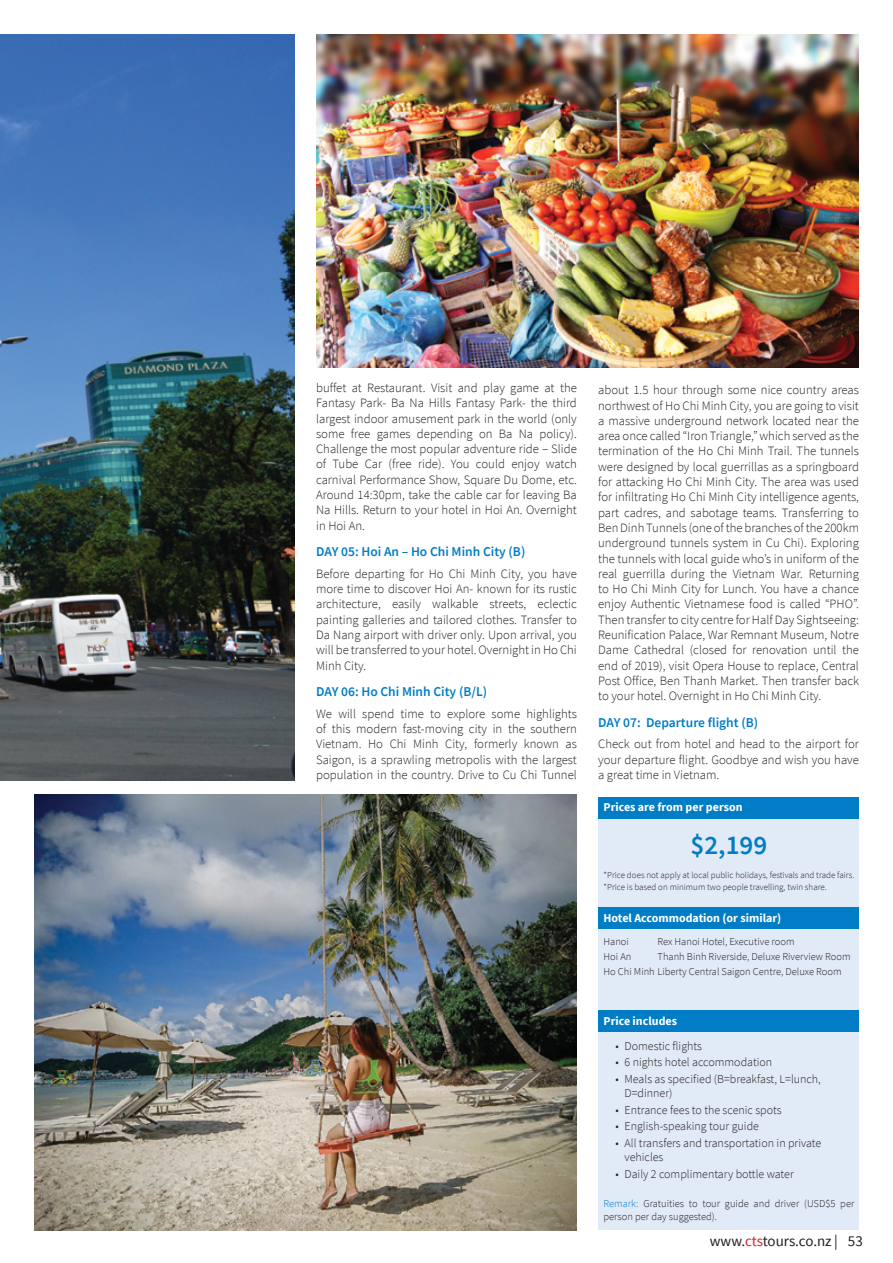
<style>
.page{position:relative;width:893px;height:1263px;background:#fff}
.page>*{position:absolute;margin:0;border:0;box-sizing:border-box;transform-origin:0 0}
.t1{font:600 27px "Source Sans Pro";color:#007dc5}
.t2{font:15px "Source Sans Pro";color:#231f20}
.t3{font:600 13.5px "Source Sans Pro";color:#007dc5}
.t4{font:300 12.75px/15.3px "Source Sans Pro";color:#231f20;text-align:justify}
.t5{font:300 12px/14.4px "Source Sans Pro";color:#231f20}
.t6{font:700 12px "Source Sans Pro";color:#fff}
.t7{font:300 10.5px/14.7px "Source Sans Pro";color:#231f20}
.t8{font:300 9px/12.9px "Source Sans Pro";color:#231f20}
.s1{color:#007dc5}
.s2{color:#d2232a}
</style>
<div class="page">
<img style="left:0;top:34px;width:295px;height:746px">
<div style="left:598px;top:797px;width:261px;height:433px;background:#e1eaf7"></div>
<div style="left:598px;top:1010px;width:261px;height:22px;background:#007dc5"></div>
<div style="left:598px;top:907px;width:261px;height:22px;background:#007dc5"></div>
<div style="left:598px;top:797px;width:261px;height:21px;background:#007dc5"></div>
<img style="left:35px;top:794px;width:542px;height:436px">
<img style="left:316px;top:34px;width:543px;height:333px">
<p class="t4" style="left:316px;top:380px;width:262px">buffet at Restaurant. Visit and play game at the Fantasy Park- Ba Na Hills Fantasy Park- the third largest indoor amusement park in the world (only some free games depending on Ba Na policy).<br>Challenge the most popular adventure ride – Slide of Tube Car (free ride). You could enjoy watch carnival Performance Show, Square Du Dome, etc.<br>Around 14:30pm, take the cable car for leaving Ba Na Hills. Return to your hotel in Hoi An. Overnight in Hoi An.</p>
<p class="t3" style="left:316px;top:543px;width:211px">DAY 05: Hoi An – Ho Chi Minh City (B)</p>
<p class="t4" style="left:316px;top:566px;width:262px">Before departing for Ho Chi Minh City, you have more time to discover Hoi An- known for its rustic architecture, easily walkable streets, eclectic painting galleries and tailored clothes. Transfer to Da Nang airport with driver only. Upon arrival, you will be transferred to your hotel. Overnight in Ho Chi Minh City.</p>
<p class="t3" style="left:316px;top:683px;width:173px">DAY 06: Ho Chi Minh City (B/L)</p>
<p class="t4" style="left:316px;top:706px;width:262px">We will spend time to explore some highlights of this modern fast-moving city in the southern Vietnam. Ho Chi Minh City, formerly known as Saigon, is a sprawling metropolis with the largest population in the country. Drive to Cu Chi Tunnel</p>
<p class="t4" style="left:598px;top:382px;width:262px">about 1.5 hour through some nice country areas northwest of Ho Chi Minh City, you are going to visit a massive underground network located near the area once called “Iron Triangle,” which served as the termination of the Ho Chi Minh Trail. The tunnels were designed by local guerrillas as a springboard for attacking Ho Chi Minh City. The area was used for infiltrating Ho Chi Minh City intelligence agents, part cadres, and sabotage teams. Transferring to Ben Dinh Tunnels (one of the branches of the 200km underground tunnels system in Cu Chi). Exploring the tunnels with local guide who’s in uniform of the real guerrilla during the Vietnam War. Returning to Ho Chi Minh City for Lunch. You have a chance enjoy Authentic Vietnamese food is called “PHO”.<br>Then transfer to city centre for Half Day Sightseeing:<br>Reunification Palace, War Remnant Museum, Notre Dame Cathedral (closed for renovation until the end of 2019), visit Opera House to replace, Central Post Office, Ben Thanh Market. Then transfer back to your hotel. Overnight in Ho Chi Minh City.</p>
<p class="t3" style="left:598px;top:713px;width:162px">DAY 07: Departure flight (B)</p>
<p class="t4" style="left:598px;top:736px;width:262px">Check out from hotel and head to the airport for your departure flight. Goodbye and wish you have a great time in Vietnam.</p>
<p class="t6" style="left:603px;top:799px;width:141px">Prices are from per person</p>
<h1 class="t1" style="left:691px;top:827px;width:78px">$2,199</h1>
<p class="t8" style="left:603px;top:868px;width:252px">*Price does not apply at local public holidays, festivals and trade fairs. *Price is based on minimum two people travelling, twin share.</p>
<p class="t6" style="left:603px;top:910px;width:179px">Hotel Accommodation (or similar)</p>
<p class="t7" style="left:603px;top:934px;width:27px">Hanoi</p>
<p class="t7" style="left:657px;top:934px;width:138px">Rex Hanoi Hotel, Executive room</p>
<p class="t7" style="left:603px;top:949px;width:29px">Hoi An</p>
<p class="t7" style="left:603px;top:949px;width:249px;text-indent:54px">Thanh Binh Riverside, Deluxe Riverview Room<br>Ho Chi Minh Liberty Central Saigon Centre, Deluxe Room</p>
<p class="t6" style="left:603px;top:1012px;width:75px">Price includes</p>
<p class="t5" style="left:615px;top:1038px;width:88px">• Domestic flights</p>
<p class="t5" style="left:615px;top:1055px;width:158px">• 6 nights hotel accommodation</p>
<p class="t5" style="left:624px;top:1071px;width:198px;text-indent:-9px">• Meals as specified (B=breakfast, L=lunch,<br>D=dinner)</p>
<p class="t5" style="left:615px;top:1102px;width:168px">• Entrance fees to the scenic spots</p>
<p class="t5" style="left:615px;top:1119px;width:145px">• English-speaking tour guide</p>
<p class="t5" style="left:624px;top:1135px;width:198px;text-indent:-9px">• All transfers and transportation in private vehicles</p>
<p class="t5" style="left:615px;top:1166px;width:180px">• Daily 2 complimentary bottle water</p>
<p class="t7" style="left:603px;top:1197px;width:252px;line-height:12.6px"><span class="s1">Remark:</span> Gratuities to tour guide and driver (USD$5 per person per day suggested).</p>
<p class="t2" style="left:710px;top:1231px;width:154px">www.<span class="s2">cts</span>tours.co.nz | 53</p>
</div>
